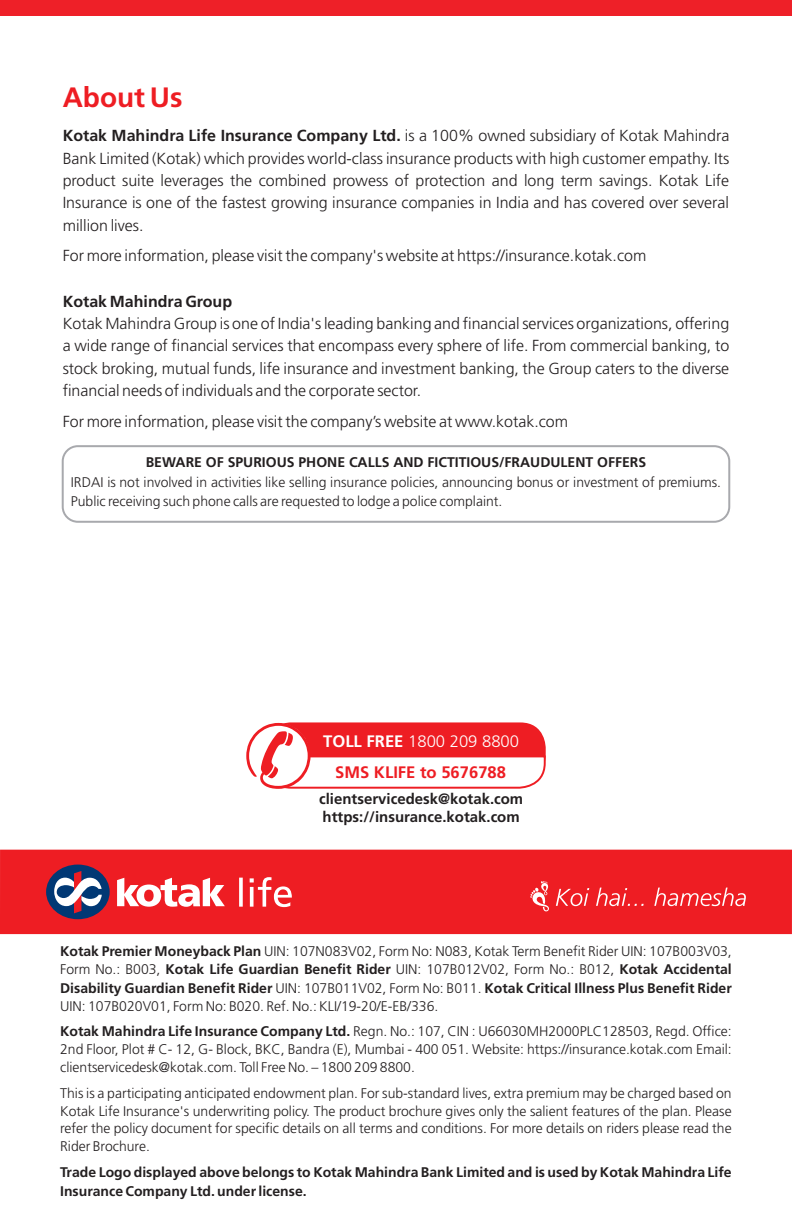
<style>
.page{position:relative;width:792px;height:1224px;background:#fff}
.page>*{position:absolute;margin:0;border:0;box-sizing:border-box;transform-origin:0 0}
.t1{font:700 28px "Frutiger";color:#ee1d23}
.t2{font:700 16.6px/30.2px "Frutiger";color:#ee1d23;text-align:center}
.t3{font:300 16px/22.2px "Frutiger";color:#231f20;text-align:justify}
.t4{font:700 16px "Frutiger";color:#231f20}
.t5{font:700 15px/17.8px "Frutiger";color:#231f20}
.t6{font:300 14px/17.8px "Frutiger";color:#231f20;text-align:justify}
.t7{font:700 14px/18.2px "Frutiger";color:#231f20}
.s1{font-weight:700}
.s2{color:#fff}
.s3{font-weight:300;color:#fff}
</style>
<div class="page">
<div style="left:0;top:0;width:792px;height:15px;background:#ee2028"></div>
<svg style="left:246px;top:723px;width:300px;height:66px"></svg>
<div style="left:0;top:850px;width:792px;height:84px;background:#ee1d23"></div>
<svg style="left:530px;top:881px;width:19px;height:31px"></svg>
<svg style="left:556px;top:888px;width:190px;height:18px;background:#f1494e"></svg>
<svg style="left:117px;top:877px;width:175px;height:30px"></svg>
<div style="left:46px;top:865px;width:64px;height:54px;background:#013874;border-radius:50%"></div>
<svg style="left:54px;top:871px;width:48px;height:42px"></svg>
<div style="left:62px;top:445px;width:668px;height:78px;border:2px solid #a8a9ad;border-radius:15px"></div>
<h1 class="t1" style="left:63px;top:86px;width:121px">About Us</h1>
<p class="t3" style="left:63px;top:126px;width:668px"><span class="s1">Kotak Mahindra Life Insurance Company Ltd.</span> is a 100% owned subsidiary of Kotak Mahindra Bank Limited (Kotak) which provides world-class insurance products with high customer empathy. Its product suite leverages the combined prowess of protection and long term savings. Kotak Life Insurance is one of the fastest growing insurance companies in India and has covered over several million lives.</p>
<p class="t3" style="left:63px;top:246px;width:585px">For more information, please visit the company's website at https://insurance.kotak.com</p>
<p class="t4" style="left:63px;top:295px;width:171px">Kotak Mahindra Group</p>
<p class="t3" style="left:63px;top:314px;width:668px">Kotak Mahindra Group is one of India's leading banking and financial services organizations, offering a wide range of financial services that encompass every sphere of life. From commercial banking, to stock broking, mutual funds, life insurance and investment banking, the Group caters to the diverse financial needs of individuals and the corporate sector.</p>
<p class="t3" style="left:63px;top:412px;width:507px">For more information, please visit the company’s website at www.kotak.com</p>
<p class="t7" style="left:146px;top:455px;width:502px">BEWARE OF SPURIOUS PHONE CALLS AND FICTITIOUS/FRAUDULENT OFFERS</p>
<p class="t6" style="left:71px;top:473px;width:652px;line-height:19.6px">IRDAI is not involved in activities like selling insurance policies, announcing bonus or investment of premiums.<br>Public receiving such phone calls are requested to lodge a police complaint.</p>
<p class="t2" style="left:323px;top:728px;width:197px"><span class="s2">TOLL FREE</span> <span class="s3">1800 209 8800<br></span>SMS KLIFE to 5676788</p>
<p class="t5" style="left:319px;top:791px;width:206px">clientservicedesk@kotak.com https://insurance.kotak.com</p>
<p class="t6" style="left:60px;top:944px;width:673px"><span class="s1">Kotak Premier Moneyback Plan</span> UIN: 107N083V02, Form No: N083, Kotak Term Benefit Rider UIN: 107B003V03, Form No.: B003, <span class="s1">Kotak Life Guardian Benefit Rider</span> UIN: 107B012V02, Form No.: B012, <span class="s1">Kotak Accidental Disability Guardian Benefit Rider</span> UIN: 107B011V02, Form No: B011. <span class="s1">Kotak Critical Illness Plus Benefit Rider </span>UIN: 107B020V01, Form No: B020. Ref. No.: KLI/19-20/E-EB/336.</p>
<p class="t6" style="left:60px;top:1024px;width:673px"><span class="s1">Kotak Mahindra Life Insurance Company Ltd.</span> Regn. No.: 107, CIN : U66030MH2000PLC128503, Regd. Office:<br>2nd Floor, Plot # C- 12, G- Block, BKC, Bandra (E), Mumbai - 400 051. Website: https://insurance.kotak.com Email: clientservicedesk@kotak.com. Toll Free No. – 1800 209 8800.</p>
<p class="t6" style="left:60px;top:1085px;width:673px">This is a participating anticipated endowment plan. For sub-standard lives, extra premium may be charged based on Kotak Life Insurance's underwriting policy. The product brochure gives only the salient features of the plan. Please refer the policy document for specific details on all terms and conditions. For more details on riders please read the Rider Brochure.</p>
<p class="t7" style="left:60px;top:1165px;width:673px">Trade Logo displayed above belongs to Kotak Mahindra Bank Limited and is used by Kotak Mahindra Life<br>Insurance Company Ltd. under license.</p>
</div>
